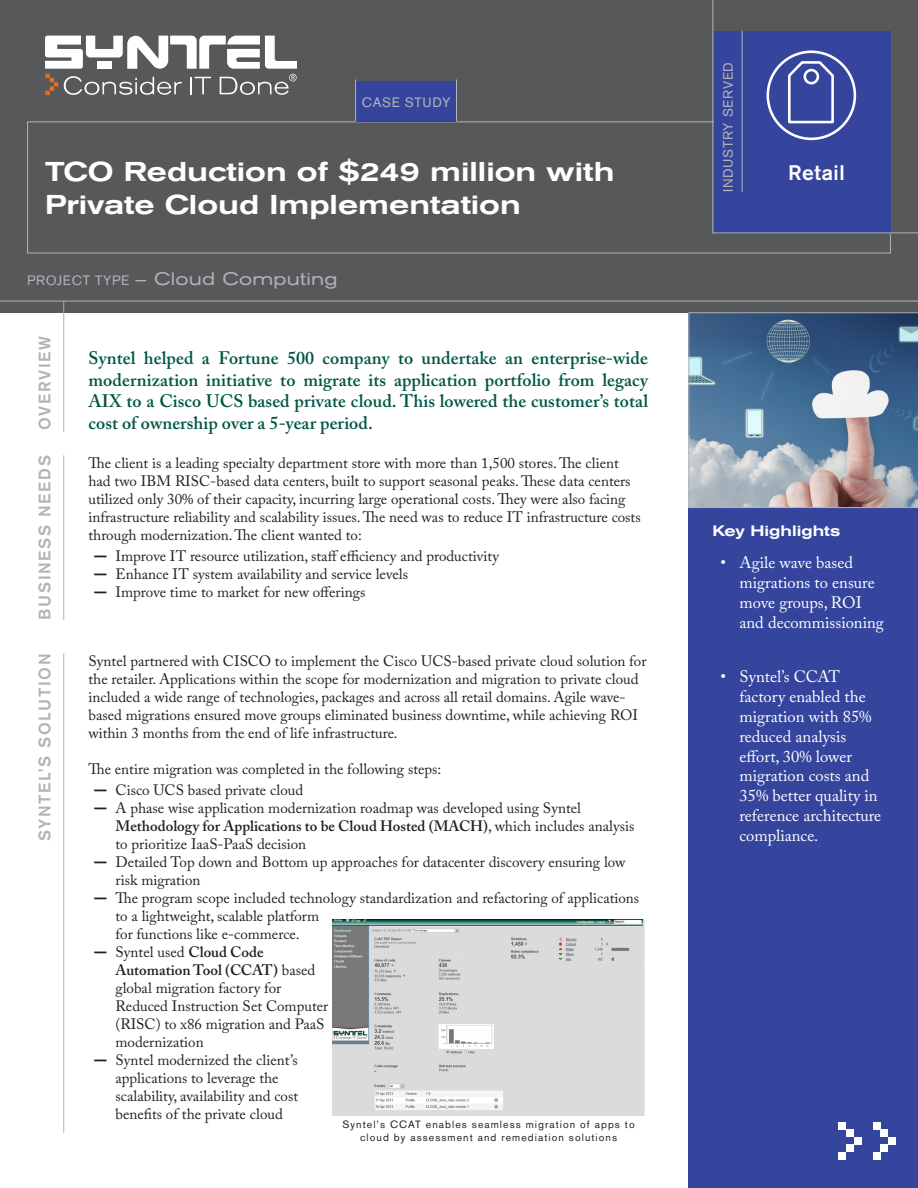
<style>
.page{position:relative;width:918px;height:1188px;background:#fff}
.page>*{position:absolute;margin:0;border:0;box-sizing:border-box;transform-origin:0 0}
.MAIN_ARTICLE_TITLE{font:500 expanded 27px/32.4px "Akzidenz Grotesk BQ";color:#fff}
.Other_Emphasis_Text{font:500 21px "Akzidenz Grotesk BQ";letter-spacing:.025em;color:#fff}
.Intro_Paragraph{font:600 18px/21.6px "Adobe Caslon Pro";letter-spacing:.005em;color:#005746;text-align:justify}
.ALL_CAPS_-_Small{font:expanded 18px "Akzidenz Grotesk BQ";letter-spacing:.01em;color:#b2b3b7}
.t1{font:16.5px/19.8px "Adobe Caslon Pro";color:#fff}
.ALL_Caps_-_Large{font:500 16.5px "Akzidenz Grotesk BQ";letter-spacing:.1em;color:#b2b3b7}
.BODY_TEXT{font:15px/18px "Adobe Caslon Pro";color:#231f20}
.BODY_HEADING{font:500 expanded 15px "Akzidenz Grotesk BQ";color:#fff}
.ALL_CAPS_-_Small-2{font:13.5px "Akzidenz Grotesk BQ";letter-spacing:.05em;color:#b2b3b7}
.BODY_TEXT-2{font:10.5px/12.6px "Akzidenz Grotesk BQ";letter-spacing:.1em;color:#231f20;text-align:center}
.s1{font-stretch:normal;font-size:13.5px}
.s2{font-family:"Akzidenz Grotesk BQ";font-weight:500}
.s3{font-weight:600}
</style>
<div class="page">
<div style="left:0;top:0;width:918px;height:313px;background:#57585a"></div>
<div style="left:27px;top:122px;width:864px;height:131px;border:1px solid #b2b3b7"></div>
<div style="left:688px;top:504px;width:230px;height:684px;background:#35459d"></div>
<hr style="left:63px;top:301px;width:1px;height:131px;background:#b2b3b7">
<svg style="left:45px;top:36px;width:252px;height:59px"></svg>
<div style="left:355px;top:81px;width:101px;height:41px;background:#35459d"></div>
<hr style="left:355px;top:80px;width:1px;height:42px;background:#b2b3b7">
<hr style="left:456px;top:80px;width:1px;height:42px;background:#b2b3b7">
<hr style="left:63px;top:455px;width:1px;height:165px;background:#b2b3b7">
<hr style="left:63px;top:654px;width:1px;height:479px;background:#b2b3b7">
<svg style="left:688px;top:312px;width:230px;height:196px;background:#7087a0"></svg>
<div style="left:873px;top:1122px;width:7px;height:8px;background:#fff"></div>
<div style="left:880px;top:1130px;width:8px;height:7px;background:#fff"></div>
<div style="left:888px;top:1137px;width:8px;height:8px;background:#fff"></div>
<div style="left:873px;top:1152px;width:7px;height:8px;background:#fff"></div>
<div style="left:880px;top:1144px;width:8px;height:8px;background:#fff"></div>
<div style="left:838px;top:1122px;width:8px;height:8px;background:#fff"></div>
<div style="left:846px;top:1130px;width:8px;height:7px;background:#fff"></div>
<div style="left:854px;top:1137px;width:8px;height:8px;background:#fff"></div>
<div style="left:838px;top:1152px;width:8px;height:8px;background:#fff"></div>
<div style="left:846px;top:1144px;width:8px;height:8px;background:#fff"></div>
<svg style="left:712px;top:0;width:206px;height:234px"></svg>
<hr style="left:0;top:301px;width:918px;height:1px;background:#b2b3b7">
<img style="left:332px;top:919px;width:313px;height:197px">
<p class="ALL_CAPS_-_Small-2" style="left:362px;top:94px;width:90px">CASE STUDY</p>
<p class="MAIN_ARTICLE_TITLE" style="left:45px;top:156px;width:571px">TCO Reduction of $249 million with<br>Private Cloud Implementation</p>
<p class="ALL_CAPS_-_Small" style="left:27px;top:268px;width:312px"><span class="s1">PROJECT TYPE</span> – Cloud Computing</p>
<p class="ALL_Caps_-_Large" style="left:34px;top:430px;width:96px;rotate:-90deg">OVERVIEW</p>
<p class="ALL_Caps_-_Large" style="left:34px;top:620px;width:166px;rotate:-90deg">BUSINESS NEEDS</p>
<p class="ALL_Caps_-_Large" style="left:34px;top:841px;width:189px;rotate:-90deg">SYNTEL’S SOLUTION</p>
<p class="Intro_Paragraph" style="left:88px;top:347px;width:561px">Syntel helped a Fortune 500 company to undertake an enterprise-wide modernization initiative to migrate its application portfolio from legacy AIX to a Cisco UCS based private cloud. This lowered the customer’s total cost of ownership over a 5-year period.</p>
<p class="BODY_TEXT" style="left:88px;top:454px;width:554px">The client is a leading specialty department store with more than 1,500 stores. The client had two IBM RISC-based data centers, built to support seasonal peaks. These data centers utilized only 30% of their capacity, incurring large operational costs. They were also facing infrastructure reliability and scalability issues. The need was to reduce IT infrastructure costs through modernization. The client wanted to:</p>
<p class="BODY_TEXT" style="left:94px;top:547px;width:407px"><span class="s2">—</span> Improve IT resource utilization, staff efficiency and productivity</p>
<p class="BODY_TEXT" style="left:94px;top:565px;width:316px"><span class="s2">—</span> Enhance IT system availability and service levels</p>
<p class="BODY_TEXT" style="left:94px;top:583px;width:273px"><span class="s2">—</span> Improve time to market for new offerings</p>
<p class="BODY_TEXT" style="left:88px;top:652px;width:560px">Syntel partnered with CISCO to implement the Cisco UCS-based private cloud solution for the retailer. Applications within the scope for modernization and migration to private cloud included a wide range of technologies, packages and across all retail domains. Agile wave&shy;based migrations ensured move groups eliminated business downtime, while achieving ROI within 3 months from the end of life infrastructure.</p>
<p class="BODY_TEXT" style="left:88px;top:760px;width:354px">The entire migration was completed in the following steps:</p>
<p class="BODY_TEXT" style="left:94px;top:781px;width:211px"><span class="s2">—</span> Cisco UCS based private cloud</p>
<p class="BODY_TEXT" style="left:115px;top:799px;width:521px;text-indent:-22px"><span class="s2">—</span> A phase wise application modernization roadmap was developed using Syntel<br><span class="s3">Methodology for Applications to be Cloud Hosted (MACH)</span>, which includes analysis to prioritize IaaS-PaaS decision</p>
<p class="BODY_TEXT" style="left:115px;top:853px;width:512px;text-indent:-22px"><span class="s2">—</span> Detailed Top down and Bottom up approaches for datacenter discovery ensuring low risk migration</p>
<p class="BODY_TEXT" style="left:115px;top:889px;width:525px;text-indent:-22px"><span class="s2">—</span> The program scope included technology standardization and refactoring of applications to a lightweight, scalable platform<br>for functions like e-commerce.</p>
<p class="BODY_TEXT" style="left:115px;top:943px;width:214px;text-indent:-22px"><span class="s2">—</span> Syntel used <span class="s3">Cloud Code<br>Automation Tool (CCAT)</span> based global migration factory for<br>Reduced Instruction Set Computer (RISC) to x86 migration and PaaS modernization</p>
<p class="BODY_TEXT" style="left:115px;top:1051px;width:184px;text-indent:-22px"><span class="s2">—</span> Syntel modernized the client’s applications to leverage the scalability, availability and cost benefits of the private cloud</p>
<p class="BODY_TEXT-2" style="left:343px;top:1118px;width:294px">Syntel’s CCAT enables seamless migration of apps to cloud by assessment and remediation solutions</p>
<p class="ALL_CAPS_-_Small-2" style="left:720px;top:192px;width:131px;rotate:-90deg">INDUSTRY SERVED</p>
<p class="Other_Emphasis_Text" style="left:788px;top:160px;width:58px">Retail</p>
<p class="BODY_HEADING" style="left:712px;top:522px;width:129px">Key Highlights</p>
<p class="t1" style="left:740px;top:553px;width:146px;text-indent:-19px">• Agile wave based migrations to ensure move groups, ROI and decommissioning</p>
<p class="t1" style="left:740px;top:667px;width:143px;text-indent:-19px">• Syntel’s CCAT factory enabled the migration with 85% reduced analysis effort, 30% lower migration costs and<br>35% better quality in reference architecture compliance.</p>
</div>
